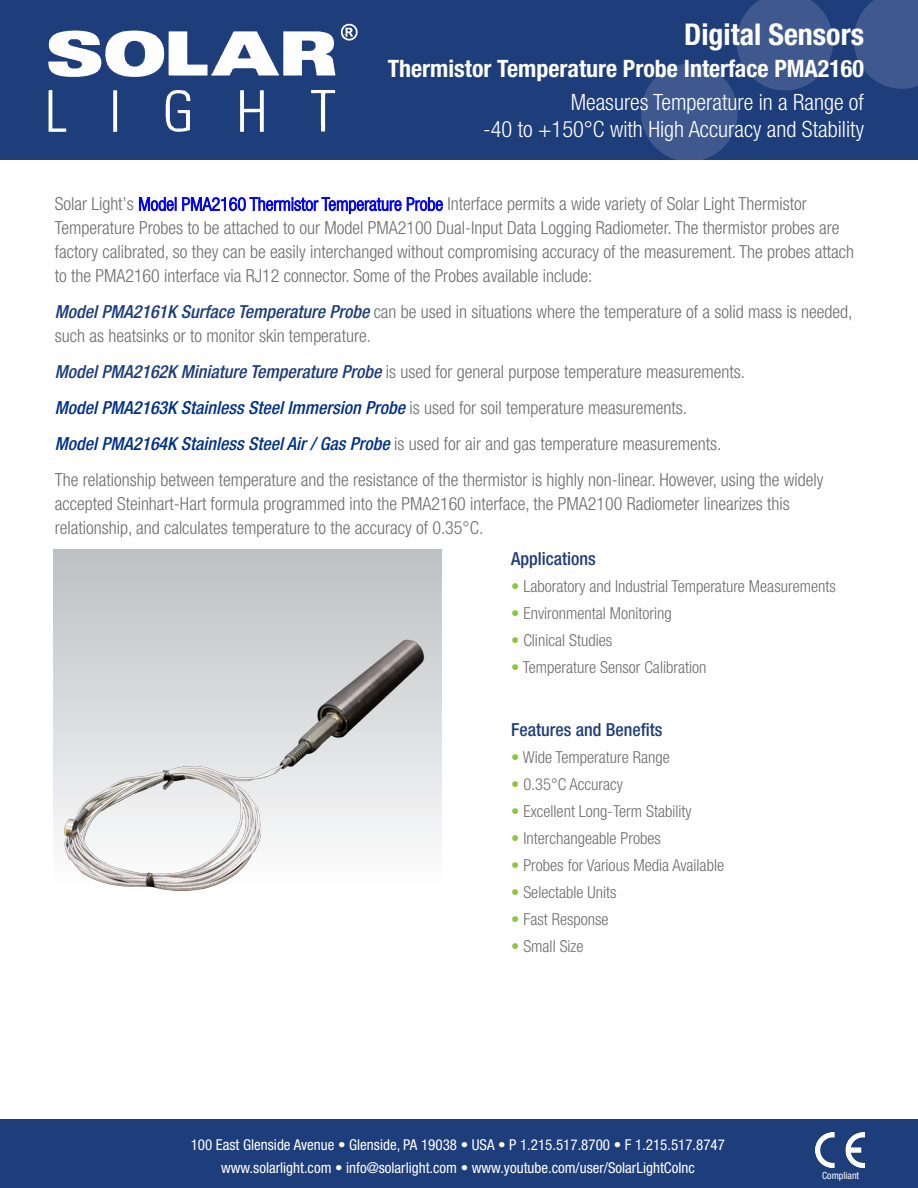
<style>
.page{position:relative;width:918px;height:1188px;background:#fff}
.page>*{position:absolute;margin:0;border:0;box-sizing:border-box;transform-origin:0 0}
.t1{font:700 condensed 30px "Helvetica Neue";color:#fff}
.t2{font:700 condensed 24px "Helvetica Neue";color:#fff}
.t3{font:300 condensed 22.5px "Helvetica Neue";color:#fff}
.t4{font:300 condensed 18px/24px "Helvetica Neue";color:#6c6d70}
.t5{font:500 condensed 18px "Helvetica Neue";color:#1e3d7b}
.t6{font:300 condensed 16.5px "Helvetica Neue";color:#6c6d70}
.t7{font:condensed 15px "Helvetica Neue";color:#fff}
.t8{font:condensed 9.9px "Helvetica Neue";color:#fff}
.s1{color:#00f}
.s2{font-weight:500;font-style:italic;color:#1e3d7b}
.s3{font-weight:500;font-style:italic;color:#003186}
.s4{color:#8bc63e}
</style>
<div class="page">
<div style="left:0;top:0;width:918px;height:159px;background:#1e3d7b"></div>
<svg style="left:614px;top:0;width:304px;height:160px"></svg>
<img style="left:48px;top:23px;width:310px;height:109px">
<div style="left:53px;top:550px;width:389px;height:342px;background:#c4c5c7"></div>
<div style="left:0;top:1119px;width:918px;height:69px;background:#1e3d7b"></div>
<img style="left:816px;top:1132px;width:49px;height:35px">
<img style="left:53px;top:615px;width:389px;height:277px">
<p class="t1" style="left:684px;top:16px;width:181px">Digital Sensors</p>
<p class="t2" style="left:388px;top:53px;width:478px">Thermistor Temperature Probe Interface PMA2160</p>
<p class="t3" style="left:571px;top:89px;width:295px">Measures Temperature in a Range of</p>
<p class="t3" style="left:483px;top:116px;width:382px">-40 to +150°C with High Accuracy and Stability</p>
<p class="t4" style="left:55px;top:192px;width:801px">Solar Light’s <span class="s1">Model PMA2160 Thermistor Temperature Probe</span> Interface permits a wide variety of Solar Light Thermistor Temperature Probes to be attached to our Model PMA2100 Dual-Input Data Logging Radiometer. The thermistor probes are factory calibrated, so they can be easily interchanged without compromising accuracy of the measurement. The probes attach to the PMA2160 interface via RJ12 connector. Some of the Probes available include:</p>
<p class="t4" style="left:55px;top:300px;width:799px"><span class="s2">Model PMA2161K Surface Temperature Probe</span> can be used in situations where the temperature of a solid mass is needed, such as heatsinks or to monitor skin temperature.</p>
<p class="t4" style="left:55px;top:354px;width:770px;line-height:36px"><span class="s2">Model PMA2162K Miniature Temperature Probe</span> is used for general purpose temperature measurements.<br><span class="s3">Model PMA2163K Stainless Steel Immersion Probe</span> is used for soil temperature measurements.<br><span class="s3">Model PMA2164K Stainless Steel Air / Gas Probe</span> is used for air and gas temperature measurements.<br>The relationship between temperature and the resistance of the thermistor is highly non-linear. However, using the widely</p>
<p class="t4" style="left:55px;top:492px;width:737px">accepted Steinhart-Hart formula programmed into the PMA2160 interface, the PMA2100 Radiometer linearizes this relationship, and calculates temperature to the accuracy of 0.35°C.</p>
<p class="t5" style="left:511px;top:548px;width:86px">Applications</p>
<p class="t6" style="left:511px;top:577px;width:326px"><span class="s4">•</span> Laboratory and Industrial Temperature Measurements</p>
<p class="t6" style="left:511px;top:604px;width:162px"><span class="s4">•</span> Environmental Monitoring</p>
<p class="t6" style="left:511px;top:631px;width:102px"><span class="s4">•</span> Clinical Studies</p>
<p class="t6" style="left:511px;top:658px;width:197px"><span class="s4">•</span> Temperature Sensor Calibration</p>
<p class="t5" style="left:511px;top:719px;width:153px">Features and Benefits</p>
<p class="t6" style="left:511px;top:748px;width:160px"><span class="s4">•</span> Wide Temperature Range</p>
<p class="t6" style="left:511px;top:775px;width:113px"><span class="s4">•</span> 0.35°C Accuracy</p>
<p class="t6" style="left:511px;top:802px;width:182px"><span class="s4">•</span> Excellent Long-Term Stability</p>
<p class="t6" style="left:511px;top:829px;width:151px"><span class="s4">•</span> Interchangeable Probes</p>
<p class="t6" style="left:511px;top:856px;width:214px"><span class="s4">•</span> Probes for Various Media Available</p>
<p class="t6" style="left:511px;top:883px;width:107px"><span class="s4">•</span> Selectable Units</p>
<p class="t6" style="left:511px;top:910px;width:99px"><span class="s4">•</span> Fast Response</p>
<p class="t6" style="left:511px;top:937px;width:74px"><span class="s4">•</span> Small Size</p>
<p class="t7" style="left:191px;top:1136px;width:536px">100 East Glenside Avenue • Glenside, PA 19038 • USA • P 1.215.517.8700 • F 1.215.517.8747</p>
<p class="t7" style="left:221px;top:1159px;width:475px">www.solarlight.com • info@solarlight.com • www.youtube.com/user/SolarLightCoInc</p>
<p class="t8" style="left:822px;top:1170px;width:39px">Compliant</p>
</div>
